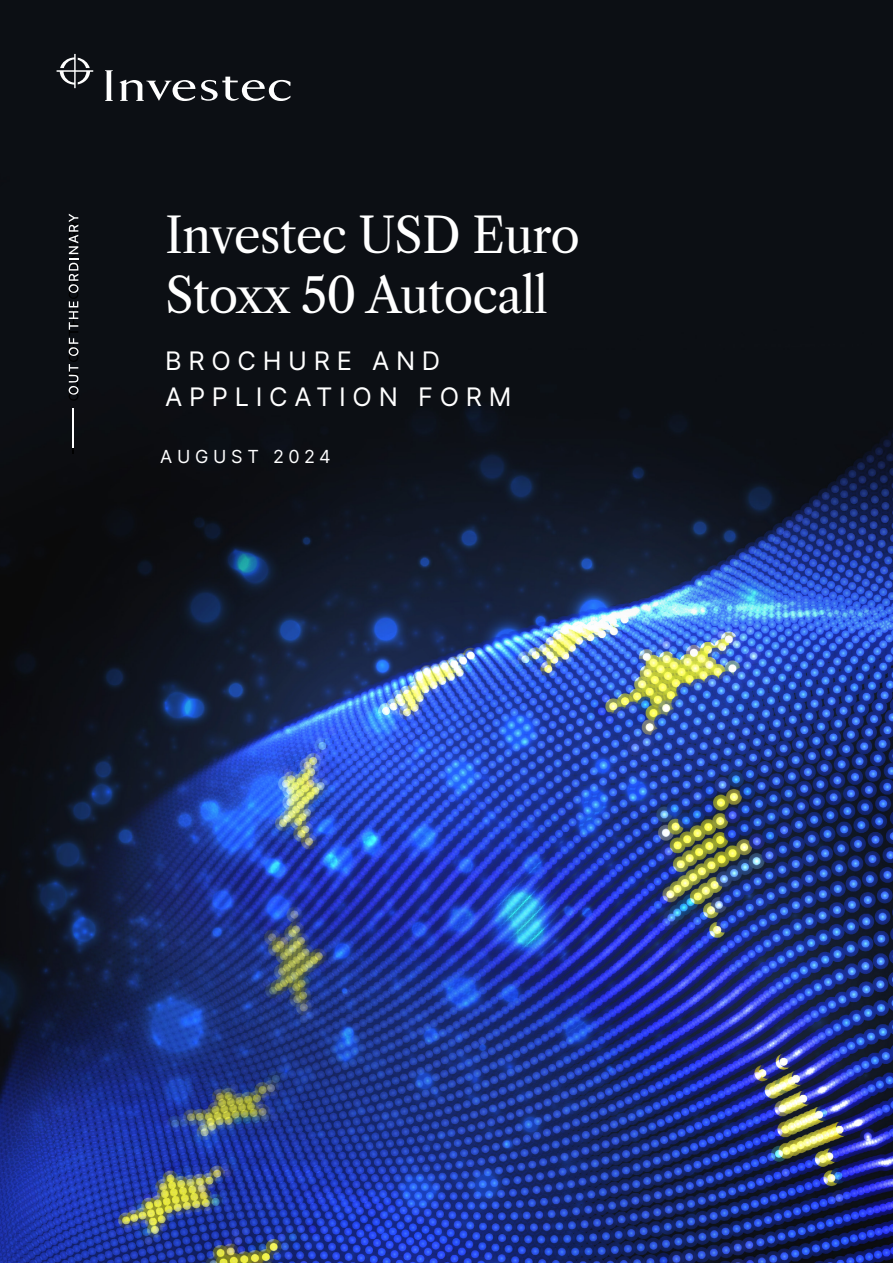
<style>
.page{position:relative;width:893px;height:1263px;background:#fff}
.page>*{position:absolute;margin:0;border:0;box-sizing:border-box;transform-origin:0 0}
.t1{font:48px/60px "Libre Caslon Text";letter-spacing:-.02em;color:#fff}
.t2{font:25.5px/36px "Inter";letter-spacing:.26em;color:#fff}
.t3{font:18px "Inter";letter-spacing:.26em;color:#fff}
</style>
<div class="page">
<img style="left:0;top:0;width:893px;height:1263px">
<hr style="left:73px;top:414px;width:1px;height:39px;background:#000">
<svg style="left:57px;top:54px;width:233px;height:47px;background:#2f3236"></svg>
<svg style="left:66px;top:214px;width:15px;height:207px;background:#313337"></svg>
<hr style="left:73px;top:408px;width:1px;height:39px;background:#fff">
<p class="t1" style="left:165px;top:206px;width:416px">Investec USD Euro<br>Stoxx 50 Autocall</p>
<p class="t2" style="left:165px;top:342px;width:348px">BROCHURE AND<br>APPLICATION FORM</p>
<p class="t3" style="left:160px;top:443px;width:172px">AUGUST 2024</p>
</div>
